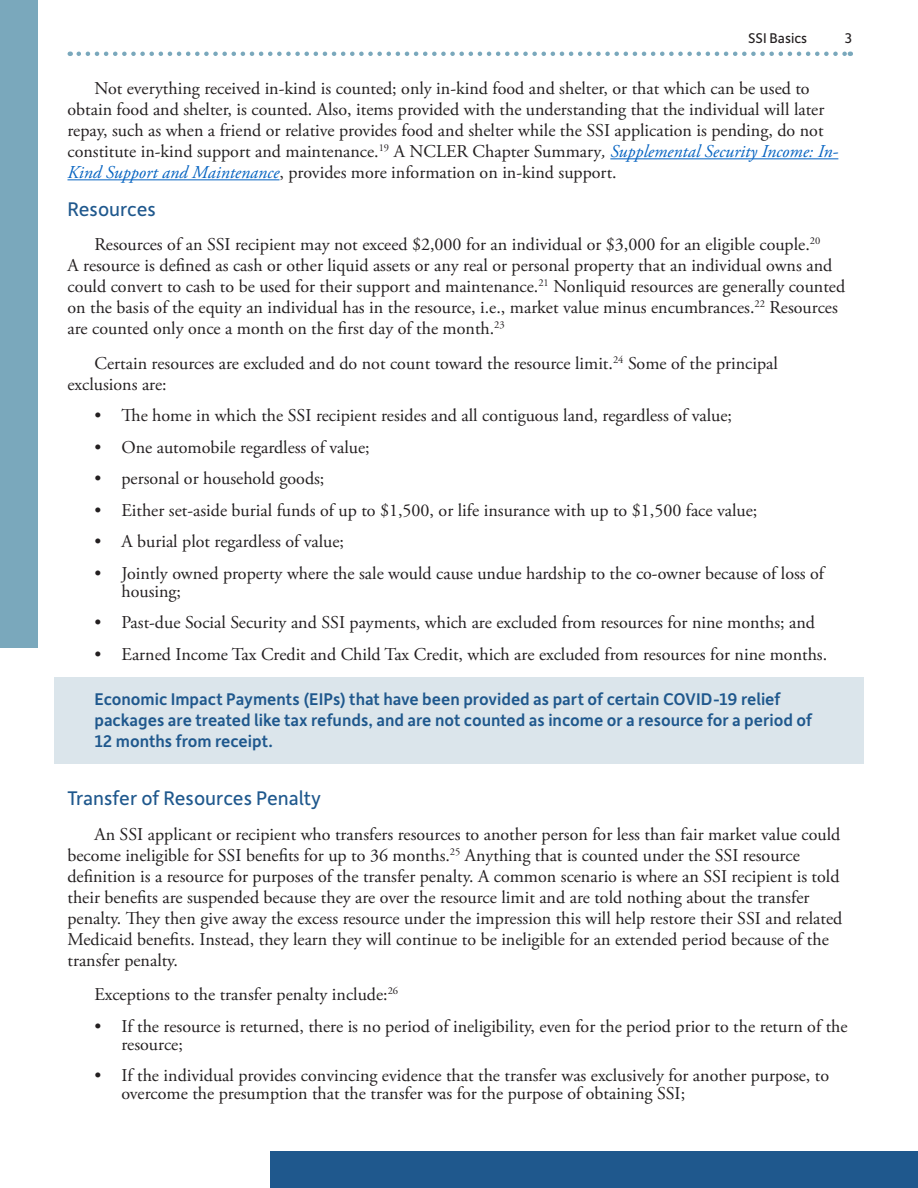
<style>
.page{position:relative;width:918px;height:1188px;background:#fff}
.page>*{position:absolute;margin:0;border:0;box-sizing:border-box;transform-origin:0 0}
.t1{font:21px "Depot New";color:#1f588d}
.Body_Text{font:18px/21px "Adobe Garamond Pro";color:#231f20}
.Glossary_term{font:500 18px/21px "Depot New";color:#1f588d}
.t2{font:15px "Depot New";color:#231f20}
.s1{font-style:italic}
.s2{font-style:italic;color:#0563c1}
</style>
<div class="page">
<svg style="left:79px;top:52px;width:772px;height:4px"></svg>
<div style="left:0;top:0;width:38px;height:648px;background:#7aa8bc"></div>
<div style="left:270px;top:1151px;width:648px;height:37px;background:#1f588d"></div>
<hr style="left:610px;top:158px;width:228px;height:1px;background:#0563c1">
<hr style="left:68px;top:179px;width:212px;height:1px;background:#0563c1">
<div style="left:54px;top:677px;width:810px;height:87px;background:#dbe5eb"></div>
<p class="t2" style="left:748px;top:28px;width:61px">SSI Basics</p>
<p class="t2" style="left:845px;top:28px;width:9px">3</p>
<p class="Body_Text" style="left:68px;top:78px;width:772px;text-indent:27px">Not everything received in-kind is counted; only in-kind food and shelter, or that which can be used to obtain food and shelter, is counted. Also, items provided with the understanding that the individual will later repay, such as when a friend or relative provides food and shelter while the SSI application is pending, do not constitute in-kind support and maintenance.<sup>19</sup> A NCLER Chapter Summary<span class="s1">,</span> <span class="s2">Supplemental Security Income: In-Kind Support and Maintenance</span>, provides more information on in-kind support.</p>
<p class="t1" style="left:68px;top:195px;width:90px">Resources</p>
<p class="Body_Text" style="left:68px;top:234px;width:779px;text-indent:27px">Resources of an SSI recipient may not exceed $2,000 for an individual or $3,000 for an eligible couple.<sup>20<br></sup>A resource is defined as cash or other liquid assets or any real or personal property that an individual owns and could convert to cash to be used for their support and maintenance.<sup>21</sup> Nonliquid resources are generally counted on the basis of the equity an individual has in the resource, i.e., market value minus encumbrances.<sup>22</sup> Resources are counted only once a month on the first day of the month.<sup>23</sup></p>
<p class="Body_Text" style="left:68px;top:353px;width:712px;text-indent:27px">Certain resources are excluded and do not count toward the resource limit.<sup>24</sup> Some of the principal exclusions are:</p>
<p class="Body_Text" style="left:94px;top:405px;width:639px">• The home in which the SSI recipient resides and all contiguous land, regardless of value;</p>
<p class="Body_Text" style="left:94px;top:437px;width:277px">• One automobile regardless of value;</p>
<p class="Body_Text" style="left:94px;top:468px;width:231px">• personal or household goods;</p>
<p class="Body_Text" style="left:94px;top:500px;width:664px">• Either set-aside burial funds of up to $1,500, or life insurance with up to $1,500 face value;</p>
<p class="Body_Text" style="left:94px;top:531px;width:251px">• A burial plot regardless of value;</p>
<p class="Body_Text" style="left:122px;top:564px;width:704px;line-height:18px;text-indent:-27px">• Jointly owned property where the sale would cause undue hardship to the co-owner because of loss of housing;</p>
<p class="Body_Text" style="left:94px;top:612px;width:722px">• Past-due Social Security and SSI payments, which are excluded from resources for nine months; and</p>
<p class="Body_Text" style="left:94px;top:644px;width:734px">• Earned Income Tax Credit and Child Tax Credit, which are excluded from resources for nine months.</p>
<p class="Glossary_term" style="left:94px;top:687px;width:719px">Economic Impact Payments (EIPs) that have been provided as part of certain COVID-19 relief packages are treated like tax refunds, and are not counted as income or a resource for a period of<br>12 months from receipt.</p>
<p class="t1" style="left:68px;top:784px;width:255px">Transfer of Resources Penalty</p>
<p class="Body_Text" style="left:68px;top:824px;width:776px;text-indent:27px">An SSI applicant or recipient who transfers resources to another person for less than fair market value could become ineligible for SSI benefits for up to 36 months.<sup>25</sup> Anything that is counted under the SSI resource definition is a resource for purposes of the transfer penalty. A common scenario is where an SSI recipient is told their benefits are suspended because they are over the resource limit and are told nothing about the transfer penalty. They then give away the excess resource under the impression this will help restore their SSI and related Medicaid benefits. Instead, they learn they will continue to be ineligible for an extended period because of the transfer penalty.</p>
<p class="Body_Text" style="left:94px;top:984px;width:305px">Exceptions to the transfer penalty include:<sup>26</sup></p>
<p class="Body_Text" style="left:122px;top:1017px;width:728px;line-height:18px;text-indent:-27px">• If the resource is returned, there is no period of ineligibility, even for the period prior to the return of the resource;</p>
<p class="Body_Text" style="left:122px;top:1067px;width:709px;line-height:18px;text-indent:-27px">• If the individual provides convincing evidence that the transfer was exclusively for another purpose, to overcome the presumption that the transfer was for the purpose of obtaining SSI;</p>
</div>
